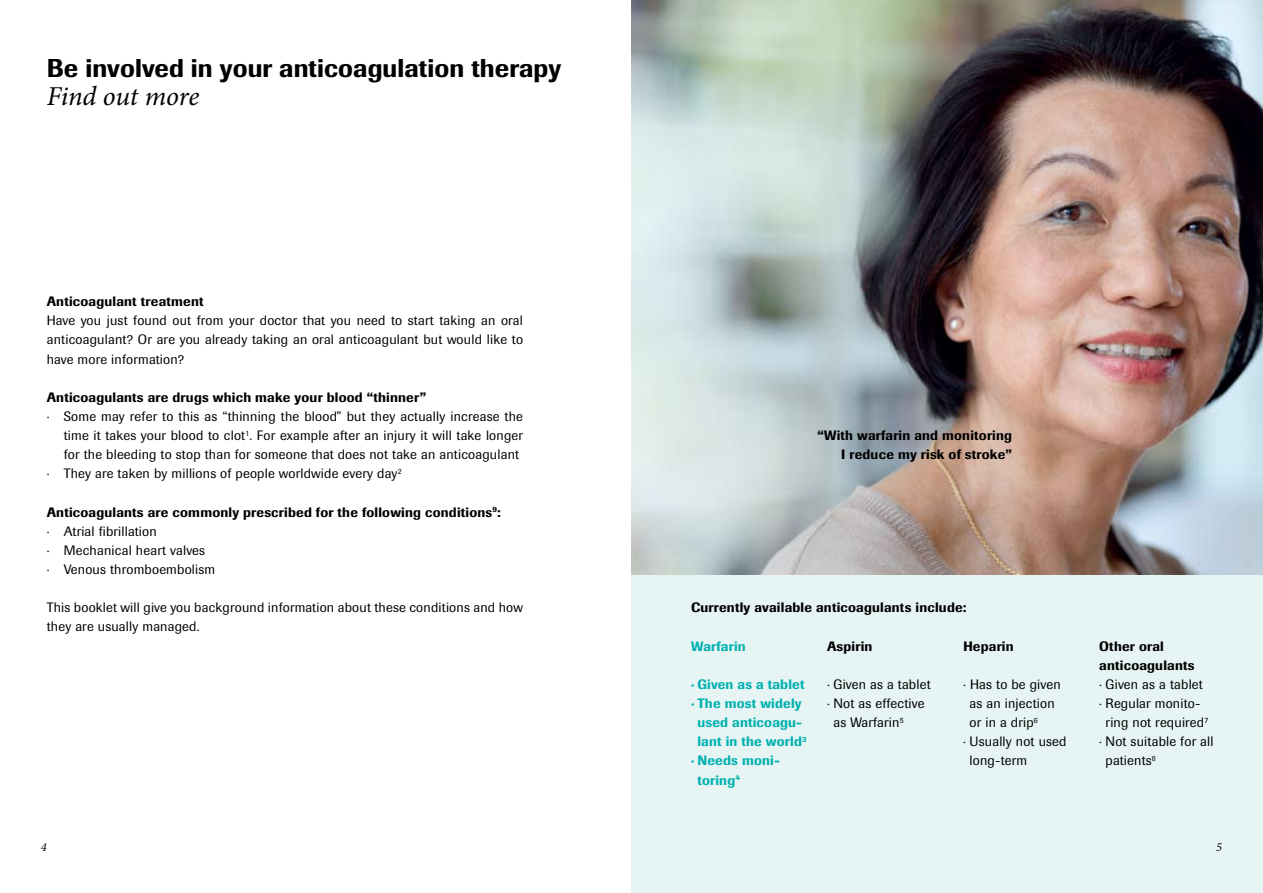
<style>
.page{position:relative;width:1263px;height:893px;background:#fff}
.page>*{position:absolute;margin:0;border:0;box-sizing:border-box;transform-origin:0 0}
.t1{font:italic 27.3px "Minion Pro";letter-spacing:-.005em;color:#000}
.t2{font:500 25.5px "Imago";letter-spacing:.005em;color:#000}
.t3{font:13.5px/19.2px "Imago";letter-spacing:.015em;color:#000}
.t4{font:500 13.5px/19.2px "Imago";letter-spacing:.015em;color:#000}
.t5{font:500 13.5px "Imago";letter-spacing:.015em;color:#00b1b0}
.t6{font:italic 12.3px "Minion Pro";color:#000}
.s1{font-weight:500}
</style>
<div class="page">
<div style="left:631px;top:555px;width:632px;height:338px;background:#e6f4f3"></div>
<img style="left:631px;top:0;width:632px;height:574px">
<h2 class="t2" style="left:47px;top:51px;width:516px">Be involved in your anticoagulation therapy</h2>
<h1 class="t1" style="left:47px;top:78px;width:154px">Find out more</h1>
<p class="t4" style="left:47px;top:292px;width:158px">Anticoagulant treatment</p>
<p class="t3" style="left:47px;top:311px;width:478px;text-align:justify">Have you just found out from your doctor that you need to start taking an oral anticoagulant? Or are you already taking an oral anticoagulant but would like to have more information?</p>
<p class="t4" style="left:47px;top:387px;width:381px">Anticoagulants are drugs which make your blood “thinner”</p>
<p class="t3" style="left:47px;top:407px;width:478px">· Some may refer to this as “thinning the blood” but they actually increase the</p>
<p class="t3" style="left:64px;top:426px;width:461px">time it takes your blood to clot<sup>1</sup>. For example after an injury it will take longer</p>
<p class="t3" style="left:64px;top:445px;width:457px">for the bleeding to stop than for someone that does not take an anticoagulant</p>
<p class="t3" style="left:47px;top:464px;width:356px">· They are taken by millions of people worldwide every day<sup>2</sup></p>
<p class="t3" style="left:47px;top:502px;width:456px"><span class="s1">Anticoagulants are commonly prescribed for the following conditions</span><sup>9</sup><span class="s1">: </span>· Atrial fibrillation<br>· Mechanical heart valves<br>· Venous thromboembolism</p>
<p class="t3" style="left:47px;top:598px;width:478px">This booklet will give you background information about these conditions and how they are usually managed.</p>
<p class="t4" style="left:691px;top:598px;width:277px">Currently available anticoagulants include:</p>
<p class="t5" style="left:691px;top:637px;width:56px">Warfarin</p>
<p class="t5" style="left:691px;top:675px;width:115px">· Given as a tablet</p>
<p class="t5" style="left:691px;top:694px;width:112px">· The most widely</p>
<p class="t5" style="left:697px;top:714px;width:106px">used anticoagu-</p>
<p class="t5" style="left:697px;top:733px;width:111px">lant in the world<sup>3</sup></p>
<p class="t5" style="left:691px;top:752px;width:90px">· Needs moni-</p>
<p class="t5" style="left:697px;top:771px;width:44px">toring<sup>4</sup></p>
<p class="t4" style="left:817px;top:426px;width:196px;text-align:right">“With warfarin and monitoring<br>I reduce my risk of stroke”</p>
<p class="t4" style="left:827px;top:636px;width:47px">Aspirin</p>
<p class="t3" style="left:827px;top:674px;width:105px">· Given as a tablet</p>
<p class="t3" style="left:827px;top:694px;width:99px">· Not as effective</p>
<p class="t3" style="left:833px;top:713px;width:72px">as Warfarin<sup>5</sup></p>
<p class="t4" style="left:963px;top:636px;width:52px">Heparin</p>
<p class="t3" style="left:963px;top:674px;width:99px">· Has to be given</p>
<p class="t3" style="left:969px;top:694px;width:87px">as an injection</p>
<p class="t3" style="left:969px;top:713px;width:70px">or in a drip<sup>6</sup></p>
<p class="t3" style="left:963px;top:732px;width:105px">· Usually not used</p>
<p class="t3" style="left:969px;top:751px;width:59px">long-term</p>
<p class="t4" style="left:1099px;top:636px;width:97px">Other oral anticoagulants</p>
<p class="t3" style="left:1099px;top:674px;width:105px">· Given as a tablet</p>
<p class="t3" style="left:1099px;top:694px;width:103px">· Regular monito-</p>
<p class="t3" style="left:1106px;top:713px;width:104px">ring not required<sup>7</sup></p>
<p class="t3" style="left:1099px;top:732px;width:116px">· Not suitable for all</p>
<p class="t3" style="left:1106px;top:751px;width:52px">patients<sup>8</sup></p>
<p class="t6" style="left:41px;top:839px;width:7px">4</p>
<p class="t6" style="left:1216px;top:839px;width:7px">5</p>
</div>
